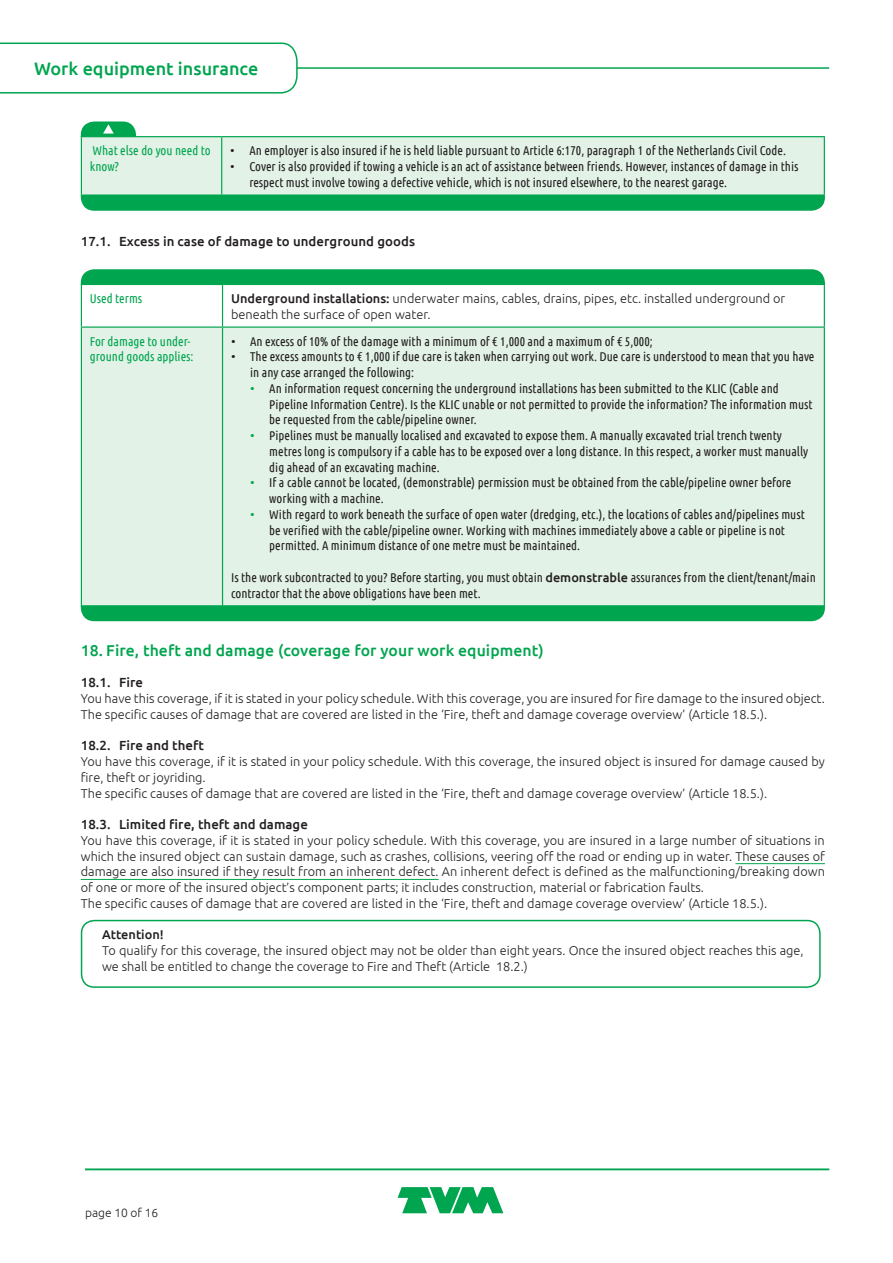
<style>
.page{position:relative;width:893px;height:1263px;background:#fff}
.page>*{position:absolute;margin:0;border:0;box-sizing:border-box;transform-origin:0 0}
.t1{font:500 18px "Ubuntu";color:#00a54f}
.Bodykop_gr_10_5pt{font:500 15.75px "Ubuntu";letter-spacing:.005em;color:#00a54f}
.Bodykopje_zw{font:500 13.2px "Ubuntu";letter-spacing:.005em;color:#231f20}
.Body_Tabel_def{font:12.75px/15.8px "Ubuntu Condensed";color:#231f20}
.Body{font:300 12.75px/15.8px "Ubuntu";color:#231f20;text-align:justify}
.Body_-_16{font:300 12.75px/15.8px "Ubuntu";color:#231f20}
.Body_Tabel_def-2{font:300 12.75px/15.8px "Ubuntu";color:#231f20}
.Body-2{font:12.75px/15.8px "Ubuntu Condensed";color:#00a54f}
.Body-3{font:500 12.75px "Ubuntu";color:#231f20}
.t2{font:300 12px "Ubuntu";color:#231f20}
.s1{font-family:"Ubuntu";font-weight:300}
.s2{font-weight:500}
.s3{font-family:"Ubuntu";font-weight:300;color:#00a54f}
.s4{font-family:"Ubuntu";font-weight:500}
</style>
<div class="page">
<div style="left:81px;top:920px;width:740px;height:68px;border:2px solid #00a54f;border-radius:13px"></div>
<hr style="left:735px;top:863px;width:90px;height:1px;background:#00a54f">
<hr style="left:81px;top:879px;width:358px;height:1px;background:#00a54f">
<div style="left:82px;top:328px;width:742px;height:277px;background:#e3f2e7"></div>
<hr style="left:81px;top:285px;width:1px;height:41px;background:#00a54f">
<hr style="left:222px;top:285px;width:1px;height:41px;background:#00a54f">
<hr style="left:824px;top:285px;width:1px;height:41px;background:#00a54f">
<hr style="left:81px;top:326px;width:142px;height:2px;background:#00a54f">
<hr style="left:81px;top:328px;width:1px;height:277px;background:#00a54f">
<hr style="left:223px;top:326px;width:602px;height:2px;background:#00a54f">
<hr style="left:222px;top:328px;width:1px;height:277px;background:#00a54f">
<hr style="left:824px;top:328px;width:1px;height:277px;background:#00a54f">
<div style="left:81px;top:269px;width:744px;height:16px;background:#00a54f"></div>
<hr style="left:85px;top:67px;width:744px;height:2px;background:#00a54f">
<svg style="left:0;top:42px;width:298px;height:52px"></svg>
<svg style="left:398px;top:1187px;width:105px;height:26px"></svg>
<hr style="left:85px;top:1169px;width:744px;height:1px;background:#00a54f">
<div style="left:81px;top:605px;width:744px;height:16px;background:#00a54f"></div>
<svg style="left:81px;top:121px;width:744px;height:90px"></svg>
<h1 class="t1" style="left:34px;top:57px;width:226px">Work equipment insurance</h1>
<p class="Body-2" style="left:90px;top:142px;width:122px">What else do you need to know?</p>
<p class="Body_Tabel_def" style="left:230px;top:142px;width:557px"><span class="s1">•</span> An employer is also insured if he is held liable pursuant to Article 6:170, paragraph 1 of the Netherlands Civil Code.</p>
<p class="Body_Tabel_def" style="left:249px;top:158px;width:551px;text-indent:-19px"><span class="s1">•</span> Cover is also provided if towing a vehicle is an act of assistance between friends. However, instances of damage in this respect must involve towing a defective vehicle, which is not insured elsewhere, to the nearest garage.</p>
<p class="Bodykopje_zw" style="left:81px;top:233px;width:336px">17.1. Excess in case of damage to underground goods</p>
<p class="Body-2" style="left:90px;top:290px;width:54px">Used terms</p>
<p class="Body_Tabel_def-2" style="left:231px;top:290px;width:556px"><span class="s2">Underground installations:</span> underwater mains, cables, drains, pipes, etc. installed underground or beneath the surface of open water.</p>
<p class="Body-2" style="left:90px;top:333px;width:105px">For damage to under&shy;ground goods applies:</p>
<p class="Body_Tabel_def" style="left:231px;top:333px;width:423px"><span class="s1">•</span> An excess of 10% of the damage with a minimum of € 1,000 and a maximum of € 5,000;</p>
<p class="Body_Tabel_def" style="left:250px;top:348px;width:566px;text-indent:-19px"><span class="s1">•</span> The excess amounts to € 1,000 if due care is taken when carrying out work. Due care is understood to mean that you have in any case arranged the following:</p>
<p class="Body_Tabel_def" style="left:269px;top:380px;width:545px;text-indent:-19px"><span class="s3">•</span> An information request concerning the underground installations has been submitted to the KLIC (Cable and<br>Pipeline Information Centre). Is the KLIC unable or not permitted to provide the information? The information must be requested from the cable/pipeline owner.</p>
<p class="Body_Tabel_def" style="left:269px;top:427px;width:540px;text-indent:-19px"><span class="s3">•</span> Pipelines must be manually localised and excavated to expose them. A manually excavated trial trench twenty metres long is compulsory if a cable has to be exposed over a long distance. In this respect, a worker must manually dig ahead of an excavating machine.</p>
<p class="Body_Tabel_def" style="left:269px;top:474px;width:524px;text-indent:-19px"><span class="s3">•</span> If a cable cannot be located, (demonstrable) permission must be obtained from the cable/pipeline owner before working with a machine.</p>
<p class="Body_Tabel_def" style="left:269px;top:506px;width:537px;text-indent:-19px"><span class="s3">•</span> With regard to work beneath the surface of open water (dredging, etc.), the locations of cables and/pipelines must be verified with the cable/pipeline owner. Working with machines immediately above a cable or pipeline is not permitted. A minimum distance of one metre must be maintained.</p>
<p class="Body_Tabel_def" style="left:231px;top:569px;width:586px">Is the work subcontracted to you? Before starting, you must obtain <span class="s4">demonstrable</span> assurances from the client/tenant/main contractor that the above obligations have been met.</p>
<p class="Bodykop_gr_10_5pt" style="left:81px;top:640px;width:465px">18. Fire, theft and damage (coverage for your work equipment)</p>
<p class="Bodykopje_zw" style="left:81px;top:674px;width:64px">18.1. Fire</p>
<p class="Body_-_16" style="left:81px;top:690px;width:745px">You have this coverage, if it is stated in your policy schedule. With this coverage, you are insured for fire damage to the insured object.</p>
<p class="Body_-_16" style="left:81px;top:706px;width:688px">The specific causes of damage that are covered are listed in the ‘Fire, theft and damage coverage overview’ (Article 18.5.).</p>
<p class="Bodykopje_zw" style="left:81px;top:737px;width:125px">18.2. Fire and theft</p>
<p class="Body_-_16" style="left:81px;top:753px;width:746px">You have this coverage, if it is stated in your policy schedule. With this coverage, the insured object is insured for damage caused by fire, theft or joyriding.</p>
<p class="Body_-_16" style="left:81px;top:785px;width:688px">The specific causes of damage that are covered are listed in the ‘Fire, theft and damage coverage overview’ (Article 18.5.).</p>
<p class="Bodykopje_zw" style="left:81px;top:816px;width:229px">18.3. Limited fire, theft and damage</p>
<p class="Body" style="left:81px;top:832px;width:746px">You have this coverage, if it is stated in your policy schedule. With this coverage, you are insured in a large number of situations in which the insured object can sustain damage, such as crashes, collisions, veering off the road or ending up in water. These causes of damage are also insured if they result from an inherent defect. An inherent defect is defined as the malfunctioning/breaking down of one or more of the insured object’s component parts; it includes construction, material or fabrication faults.</p>
<p class="Body_-_16" style="left:81px;top:895px;width:688px">The specific causes of damage that are covered are listed in the ‘Fire, theft and damage coverage overview’ (Article 18.5.).</p>
<p class="Body-3" style="left:102px;top:927px;width:63px">Attention!</p>
<p class="Body" style="left:102px;top:942px;width:703px">To qualify for this coverage, the insured object may not be older than eight years. Once the insured object reaches this age, we shall be entitled to change the coverage to Fire and Theft (Article 18.2.)</p>
<p class="t2" style="left:85px;top:1205px;width:75px">page 10 of 16</p>
</div>
